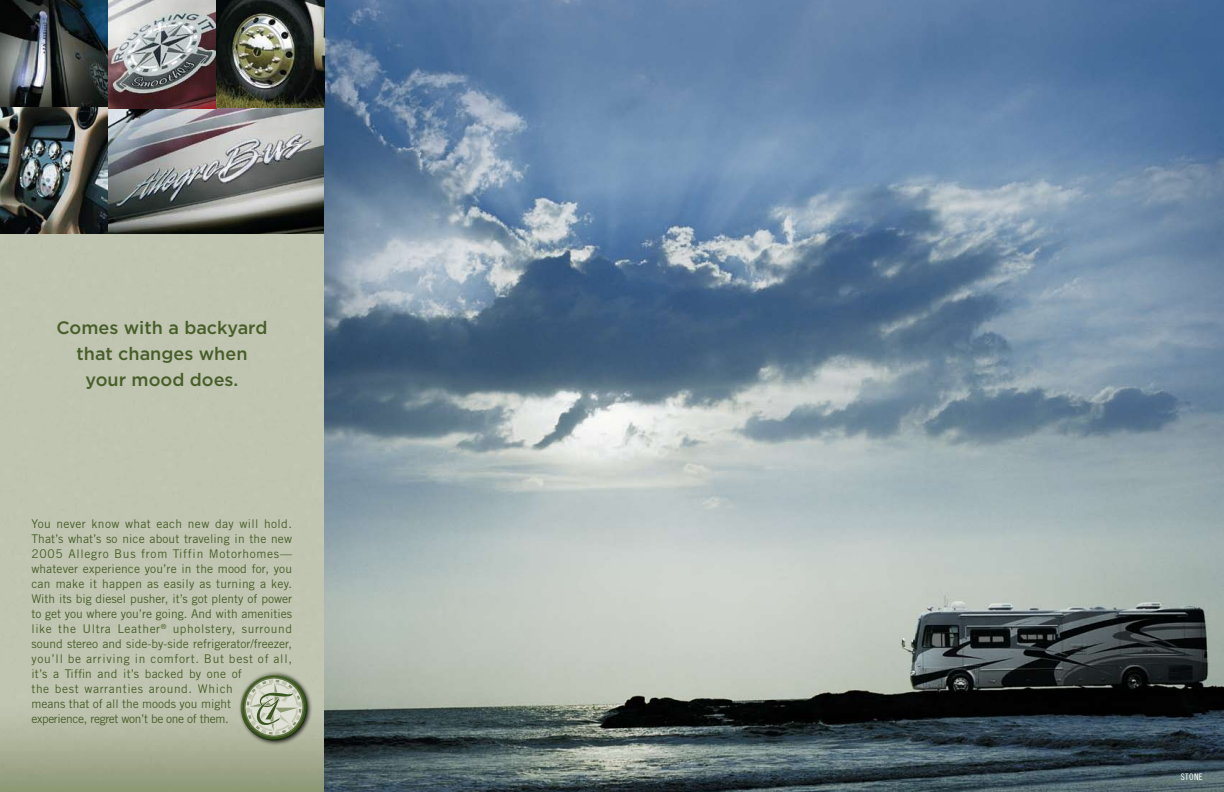
<style>
.page{position:relative;width:1224px;height:792px;background:#fff}
.page>*{position:absolute;margin:0;border:0;box-sizing:border-box;transform-origin:0 0}
.t1{font:500 18px/26px "Gotham";color:#485e2a;text-align:center}
.t2{font:12px/15px "Trade Gothic";letter-spacing:.02em;color:#485e2a}
.t3{font:9px "Trade Gothic Cond Eighteen";letter-spacing:.05em;color:#fff}
</style>
<div class="page">
<img style="left:324px;top:0;width:900px;height:792px">
<img style="left:108px;top:108px;width:216px;height:126px">
<img style="left:0;top:0;width:109px;height:108px">
<svg style="left:109px;top:0;width:107px;height:108px;background:#918a8c"></svg>
<img style="left:216px;top:0;width:108px;height:108px">
<img style="left:0;top:108px;width:108px;height:126px">
<div style="left:238px;top:671px;width:75px;height:75px;background:#000;opacity:.75"></div>
<img style="left:241px;top:674px;width:66px;height:66px;border-radius:33px">
<svg style="left:243px;top:676px;width:62px;height:62px;background:#a3ac93"></svg>
<h1 class="t1" style="left:56px;top:314px;width:213px">Comes with a backyard that changes when your mood does.</h1>
<p class="t2" style="left:31px;top:516px;width:262px">You never know what each new day will hold.<br>That’s what’s so nice about traveling in the new 2005 Allegro Bus from Tiffin Motorhomes— whatever experience you’re in the mood for, you can make it happen as easily as turning a key.<br>With its big diesel pusher, it’s got plenty of power to get you where you’re going. And with amenities like the Ultra Leather<sup>®</sup> upholstery, surround sound stereo and side-by-side refrigerator/freezer, you’ll be arriving in comfort. But best of all, it’s a Tiffin and it’s backed by one of<br>the best warranties around. Which<br>means that of all the moods you might<br>experience, regret won’t be one of them.</p>
<p class="t3" style="left:1181px;top:771px;width:24px">STONE</p>
</div>
